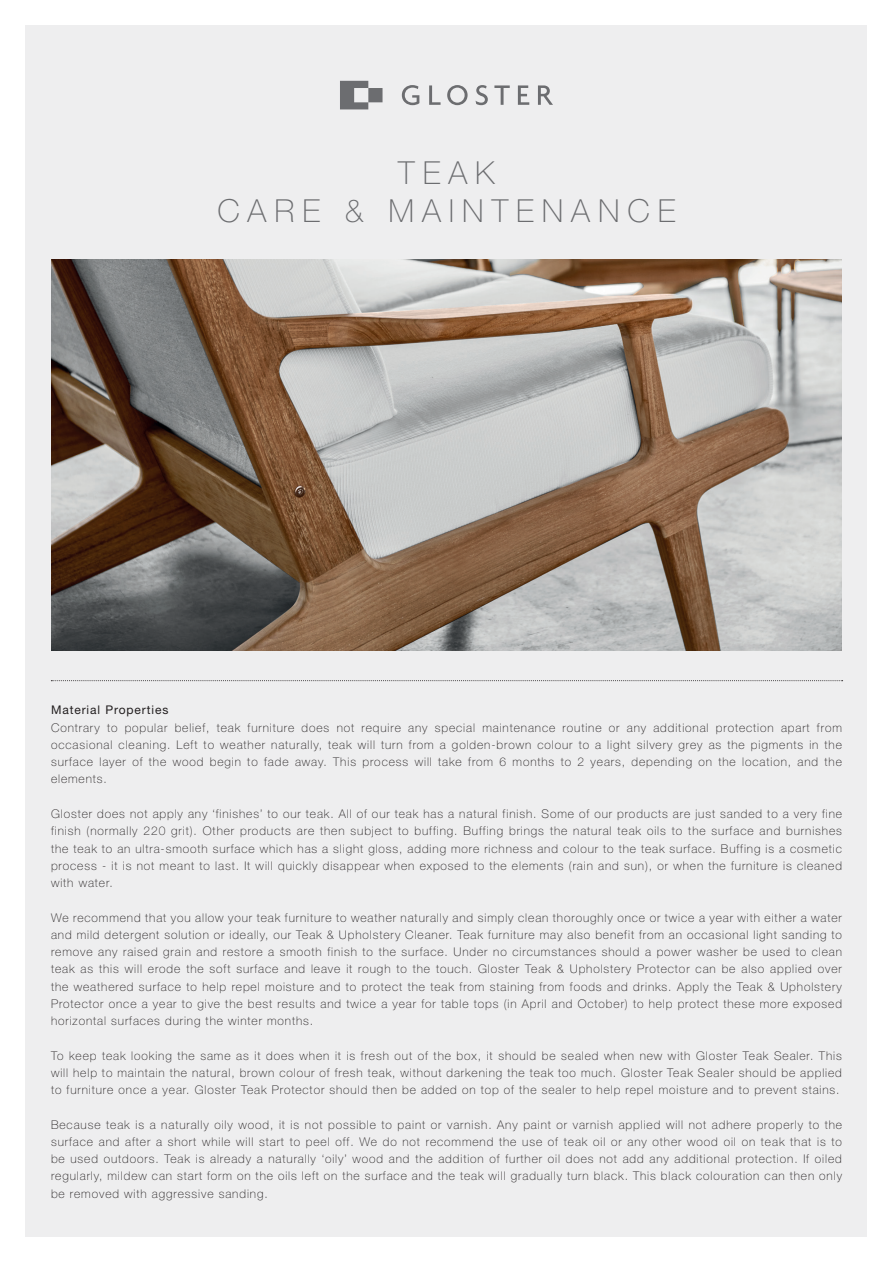
<style>
.page{position:relative;width:893px;height:1263px;background:#fff}
.page>*{position:absolute;margin:0;border:0;box-sizing:border-box;transform-origin:0 0}
.t1{font:100 31.8px "Helvetica Neue LT Pro";letter-spacing:.25em;color:#6c6d70}
.t2{font:100 12px/17.2px "Helvetica Neue LT Pro";letter-spacing:.075em;color:#231f20;text-align:justify}
.t3{font:12px "Helvetica Neue LT Pro";letter-spacing:.075em;color:#231f20}
</style>
<div class="page">
<div style="left:26px;top:26px;width:841px;height:1211px;background:#eeeeef"></div>
<svg style="left:340px;top:81px;width:213px;height:28px"></svg>
<svg style="left:51px;top:680px;width:792px;height:1px"></svg>
<img style="left:51px;top:259px;width:791px;height:392px">
<p class="t1" style="left:398px;top:154px;width:98px">TEAK</p>
<p class="t1" style="left:217px;top:192px;width:460px">CARE &amp; MAINTENANCE</p>
<p class="t3" style="left:51px;top:703px;width:119px">Material Properties</p>
<p class="t2" style="left:51px;top:719px;width:792px">Contrary to popular belief, teak furniture does not require any special maintenance routine or any additional protection apart from occasional cleaning. Left to weather naturally, teak will turn from a golden-brown colour to a light silvery grey as the pigments in the surface layer of the wood begin to fade away. This process will take from 6 months to 2 years, depending on the location, and the elements.</p>
<p class="t2" style="left:51px;top:805px;width:792px">Gloster does not apply any ‘finishes’ to our teak. All of our teak has a natural finish. Some of our products are just sanded to a very fine finish (normally 220 grit). Other products are then subject to buffing. Buffing brings the natural teak oils to the surface and burnishes the teak to an ultra-smooth surface which has a slight gloss, adding more richness and colour to the teak surface. Buffing is a cosmetic process - it is not meant to last. It will quickly disappear when exposed to the elements (rain and sun), or when the furniture is cleaned with water.</p>
<p class="t2" style="left:51px;top:908px;width:792px">We recommend that you allow your teak furniture to weather naturally and simply clean thoroughly once or twice a year with either a water and mild detergent solution or ideally, our Teak &amp; Upholstery Cleaner. Teak furniture may also benefit from an occasional light sanding to remove any raised grain and restore a smooth finish to the surface. Under no circumstances should a power washer be used to clean teak as this will erode the soft surface and leave it rough to the touch. Gloster Teak &amp; Upholstery Protector can be also applied over the weathered surface to help repel moisture and to protect the teak from staining from foods and drinks. Apply the Teak &amp; Upholstery Protector once a year to give the best results and twice a year for table tops (in April and October) to help protect these more exposed horizontal surfaces during the winter months.</p>
<p class="t2" style="left:51px;top:1046px;width:792px">To keep teak looking the same as it does when it is fresh out of the box, it should be sealed when new with Gloster Teak Sealer. This will help to maintain the natural, brown colour of fresh teak, without darkening the teak too much. Gloster Teak Sealer should be applied to furniture once a year. Gloster Teak Protector should then be added on top of the sealer to help repel moisture and to prevent stains.</p>
<p class="t2" style="left:51px;top:1115px;width:792px">Because teak is a naturally oily wood, it is not possible to paint or varnish. Any paint or varnish applied will not adhere properly to the surface and after a short while will start to peel off. We do not recommend the use of teak oil or any other wood oil on teak that is to be used outdoors. Teak is already a naturally ‘oily’ wood and the addition of further oil does not add any additional protection. If oiled regularly, mildew can start form on the oils left on the surface and the teak will gradually turn black. This black colouration can then only be removed with aggressive sanding.</p>
</div>
